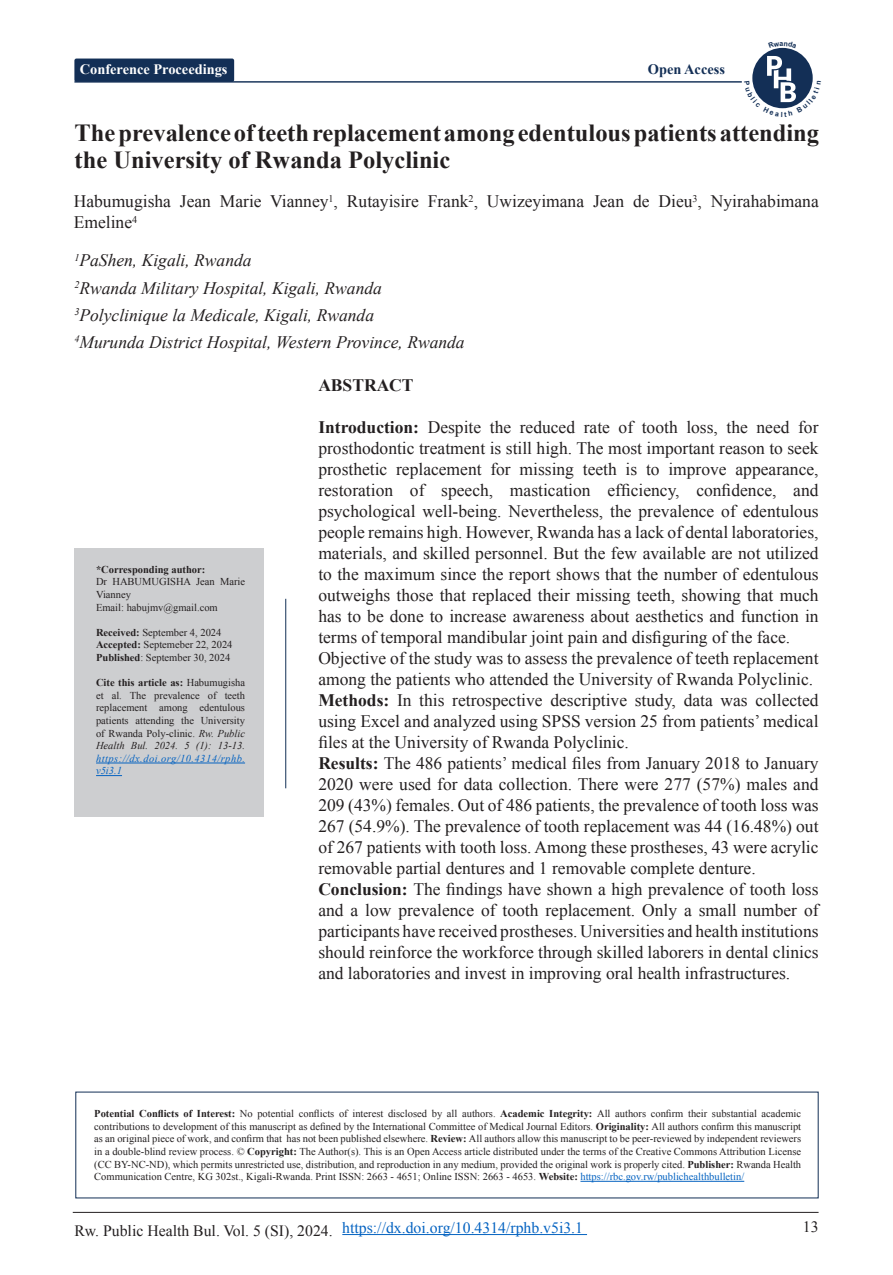
<style>
.page{position:relative;width:893px;height:1275px;background:#fff}
.page>*{position:absolute;margin:0;border:0;box-sizing:border-box;transform-origin:0 0}
.t1{font:700 24.5px/27.3px "Times New Roman";color:#231f20}
.t2{font:17.5px/21px "Times New Roman";color:#231f20;text-align:justify}
.t3{font:italic 17.5px "Times New Roman";color:#231f20}
.t4{font:700 17.5px "Times New Roman";color:#231f20}
.t5{font:15.75px "Times New Roman";color:#0563c1}
.t6{font:15.75px "Times New Roman";color:#231f20}
.t7{font:700 14.35px "Times New Roman";color:#fff}
.t8{font:700 14.35px "Times New Roman";color:#132f56}
.t9{font:10.5px/12.6px "Times New Roman";color:#231f20;text-align:justify}
.t10{font:700 10.5px "Times New Roman";color:#231f20}
.s1{font-weight:700}
.s2{font-style:italic}
.s3{font-style:italic;color:#0563c1}
.s4{color:#0563c1}
</style>
<div class="page">
<hr style="left:73px;top:1212px;width:746px;height:1px;background:#231f20">
<hr style="left:74px;top:81px;width:668px;height:2px;background:#132f56">
<div style="left:752px;top:48px;width:61px;height:60px;background:#132f56;border-radius:50%"></div>
<hr style="left:285px;top:599px;width:1px;height:189px;background:#122f55">
<hr style="left:580px;top:1181px;width:164px;height:1px;background:#0563c1">
<div style="left:74px;top:59px;width:160px;height:23px;background:#132f56;border-radius:2px"></div>
<div style="left:74px;top:548px;width:190px;height:269px;background:#cdced0"></div>
<hr style="left:96px;top:763px;width:149px;height:1px;background:#0563c1">
<svg style="left:96px;top:775px;width:26px;height:1px"></svg>
<hr style="left:342px;top:1234px;width:245px;height:1px;background:#0563c1">
<svg style="left:752px;top:56px;width:61px;height:53px"></svg>
<p class="t7" style="left:80px;top:59px;width:149px">Conference Proceedings</p>
<p class="t8" style="left:648px;top:59px;width:79px">Open Access</p>
<p class="t1" style="left:75px;top:118px;width:746px">The prevalence of teeth replacement among edentulous patients attending the University of Rwanda Polyclinic</p>
<p class="t2" style="left:74px;top:191px;width:746px">Habumugisha Jean Marie Vianney<sup>1</sup>, Rutayisire Frank<sup>2</sup>, Uwizeyimana Jean de Dieu<sup>3</sup>, Nyirahabimana<br>Emeline<sup>4</sup></p>
<p class="t3" style="left:74px;top:248px;width:179px"><sup>1</sup>PaShen, Kigali, Rwanda</p>
<p class="t3" style="left:74px;top:276px;width:309px"><sup>2</sup>Rwanda Military Hospital, Kigali, Rwanda</p>
<p class="t3" style="left:74px;top:303px;width:301px"><sup>3</sup>Polyclinique la Medicale, Kigali, Rwanda</p>
<p class="t3" style="left:74px;top:330px;width:392px"><sup>4</sup>Murunda District Hospital, Western Province, Rwanda</p>
<p class="t10" style="left:96px;top:562px;width:111px">*Corresponding author:</p>
<p class="t9" style="left:96px;top:575px;width:150px">Dr HABUMUGISHA Jean Marie<br>Vianney</p>
<p class="t9" style="left:96px;top:601px;width:123px">Email: habujmv@gmail.com</p>
<p class="t9" style="left:96px;top:626px;width:127px"><span class="s1">Received:</span> September 4, 2024</p>
<p class="t9" style="left:96px;top:638px;width:138px"><span class="s1">Accepted:</span> Septemeber 22, 2024</p>
<p class="t9" style="left:96px;top:651px;width:136px"><span class="s1">Published</span>: September 30, 2024</p>
<p class="t9" style="left:96px;top:676px;width:150px"><span class="s1">Cite this article as:</span> Habumugisha et al. The prevalence of teeth replacement among edentulous patients attending the University of Rwanda Poly-clinic. <span class="s2">Rw. Public Health Bul. 2024. 5 (1): 13-13. </span><span class="s3">https://dx.doi.org/10.4314/rphb. v5i3.1</span></p>
<p class="t4" style="left:318px;top:373px;width:97px">ABSTRACT</p>
<p class="t2" style="left:318px;top:417px;width:502px"><span class="s1">Introduction:</span> Despite the reduced rate of tooth loss, the need for prosthodontic treatment is still high. The most important reason to seek prosthetic replacement for missing teeth is to improve appearance, restoration of speech, mastication efficiency, confidence, and psychological well-being. Nevertheless, the prevalence of edentulous people remains high. However, Rwanda has a lack of dental laboratories, materials, and skilled personnel. But the few available are not utilized to the maximum since the report shows that the number of edentulous outweighs those that replaced their missing teeth, showing that much has to be done to increase awareness about aesthetics and function in terms of temporal mandibular joint pain and disfiguring of the face.</p>
<p class="t2" style="left:318px;top:648px;width:502px">Objective of the study was to assess the prevalence of teeth replacement among the patients who attended the University of Rwanda Polyclinic.</p>
<p class="t2" style="left:318px;top:690px;width:502px"><span class="s1">Methods:</span> In this retrospective descriptive study, data was collected using Excel and analyzed using SPSS version 25 from patients’ medical files at the University of Rwanda Polyclinic.</p>
<p class="t2" style="left:318px;top:753px;width:502px"><span class="s1">Results:</span> The 486 patients’ medical files from January 2018 to January 2020 were used for data collection. There were 277 (57%) males and 209 (43%) females. Out of 486 patients, the prevalence of tooth loss was 267 (54.9%). The prevalence of tooth replacement was 44 (16.48%) out of 267 patients with tooth loss. Among these prostheses, 43 were acrylic removable partial dentures and 1 removable complete denture.</p>
<p class="t2" style="left:318px;top:879px;width:502px"><span class="s1">Conclusion:</span> The findings have shown a high prevalence of tooth loss and a low prevalence of tooth replacement. Only a small number of participants have received prostheses. Universities and health institutions should reinforce the workforce through skilled laborers in dental clinics and laboratories and invest in improving oral health infrastructures.</p>
<p class="t9" style="left:94px;top:1107px;width:708px"><span class="s1">Potential Conflicts of Interest:</span> No potential conflicts of interest disclosed by all authors. <span class="s1">Academic Integrity:</span> All authors confirm their substantial academic contributions to development of this manuscript as defined by the International Committee of Medical Journal Editors. <span class="s1">Originality:</span> All authors confirm this manuscript as an original piece of work, and confirm that has not been published elsewhere. <span class="s1">Review:</span> All authors allow this manuscript to be peer-reviewed by independent reviewers in a double-blind review process. © <span class="s1">Copyright:</span> The Author(s). This is an Open Access article distributed under the terms of the Creative Commons Attribution License (CC BY-NC-ND), which permits unrestricted use, distribution, and reproduction in any medium, provided the original work is properly cited. <span class="s1">Publisher:</span> Rwanda Health Communication Centre, KG 302st., Kigali-Rwanda. Print ISSN: 2663 - 4651; Online ISSN: 2663 - 4653. <span class="s1">Website:</span> <span class="s4">https://rbc.gov.rw/publichealthbulletin/</span></p>
<p class="t6" style="left:74px;top:1220px;width:260px">Rw. Public Health Bul. Vol. 5 (SI), 2024.</p>
<p class="t6" style="left:803px;top:1216px;width:17px">13</p>
<p class="t5" style="left:342px;top:1217px;width:242px">https://dx.doi.org/10.4314/rphb.v5i3.1</p>
</div>
